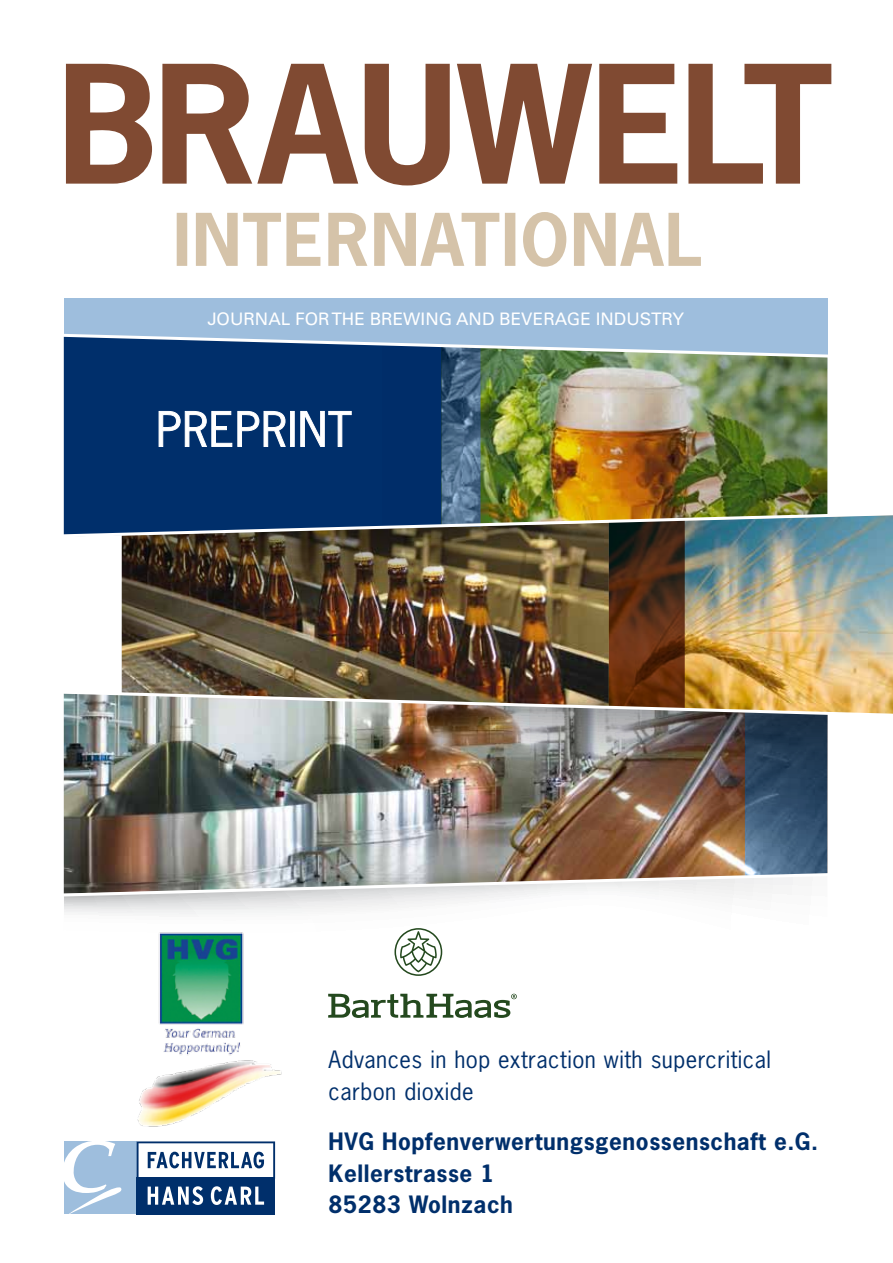
<style>
.page{position:relative;width:893px;height:1263px;background:#fff}
.page>*{position:absolute;margin:0;border:0;box-sizing:border-box;transform-origin:0 0}
.t1{font:700 22.5px/31.5px "News Gothic";letter-spacing:.025em;color:#002f6b}
.t2{font:22.5px/31.5px "News Gothic";letter-spacing:.02em;color:#002f6b}
.t3{font:17.25px "Univers";color:#fff}
</style>
<div class="page">
<div style="left:64px;top:298px;width:763px;height:70px;background:#9ebedd"></div>
<svg style="left:64px;top:898px;width:419px;height:54px"></svg>
<img style="left:122px;top:926px;width:169px;height:201px">
<div style="left:64px;top:1141px;width:73px;height:73px;background:#9ebedd"></div>
<svg style="left:64px;top:1141px;width:58px;height:73px"></svg>
<svg style="left:137px;top:1141px;width:138px;height:36px"></svg>
<div style="left:137px;top:1177px;width:138px;height:37px;background:#002f6b"></div>
<svg style="left:148px;top:1186px;width:55px;height:19px"></svg>
<svg style="left:211px;top:1186px;width:53px;height:19px"></svg>
<svg style="left:394px;top:928px;width:48px;height:48px"></svg>
<svg style="left:328px;top:994px;width:189px;height:24px"></svg>
<img style="left:63px;top:332px;width:830px;height:566px">
<svg style="left:177px;top:212px;width:524px;height:55px"></svg>
<svg style="left:688px;top:64px;width:143px;height:120px"></svg>
<svg style="left:66px;top:64px;width:86px;height:120px"></svg>
<svg style="left:162px;top:64px;width:196px;height:120px"></svg>
<svg style="left:365px;top:64px;width:85px;height:121px"></svg>
<svg style="left:457px;top:64px;width:135px;height:120px"></svg>
<svg style="left:599px;top:64px;width:78px;height:120px"></svg>
<p class="t3" style="left:207px;top:309px;width:478px">JOURNAL FOR THE BREWING AND BEVERAGE INDUSTRY</p>
<p class="t2" style="left:329px;top:1044px;width:444px">Advances in hop extraction with supercritical carbon dioxide</p>
<p class="t1" style="left:329px;top:1126px;width:491px">HVG Hopfenverwertungsgenossenschaft e.G.<br>Kellerstrasse 1<br>85283 Wolnzach</p>
</div>
